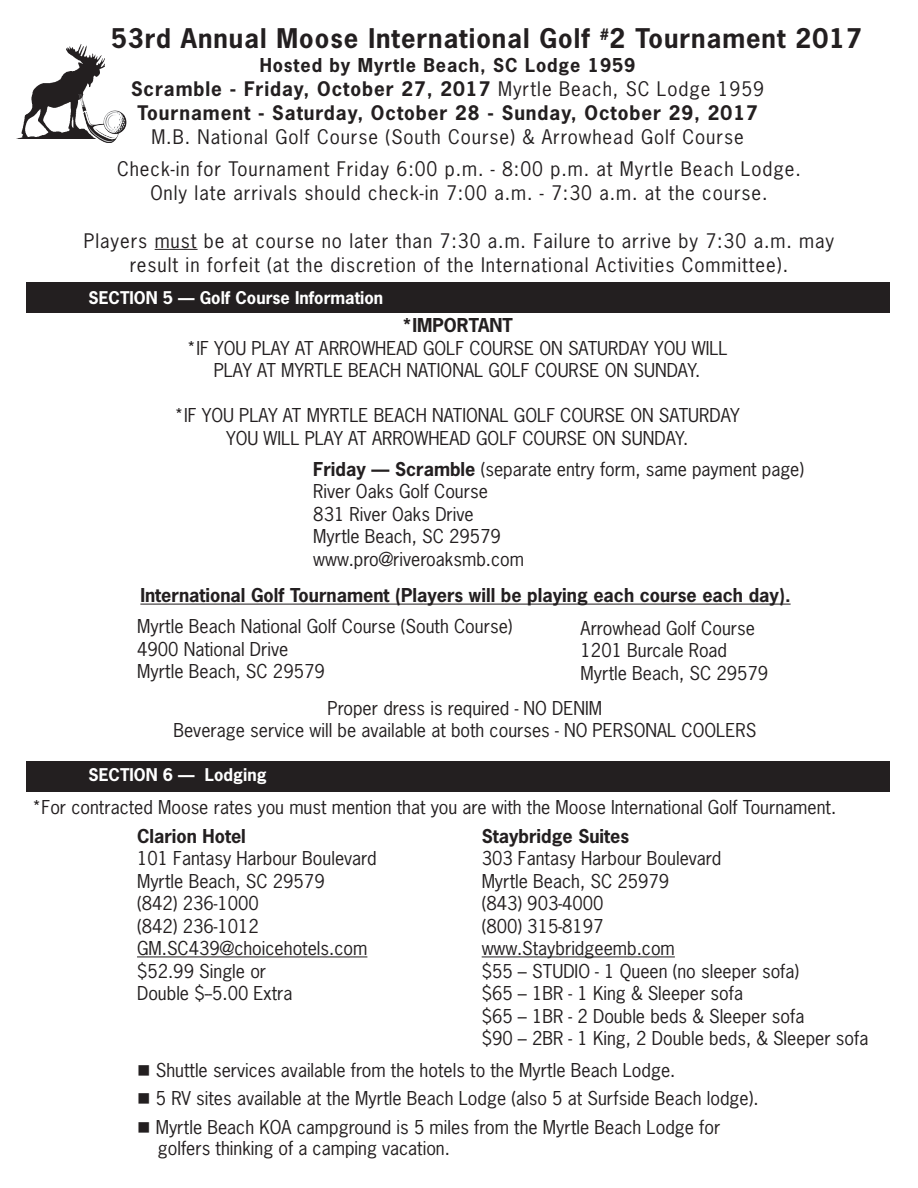
<style>
.page{position:relative;width:918px;height:1188px;background:#fff}
.page>*{position:absolute;margin:0;border:0;box-sizing:border-box;transform-origin:0 0}
.t1{font:700 25.5px "News Gothic Std";letter-spacing:.04em;color:#231f20}
.t2{font:18.9px/24px "News Gothic Std";letter-spacing:.05em;color:#231f20;text-align:center}
.t3{font:700 18.9px "News Gothic Std";letter-spacing:.05em;color:#231f20}
.t4{font:18px/22.5px "News Gothic Std";color:#231f20}
.t5{font:700 18px "News Gothic Std";color:#231f20}
.t6{font:700 18px "News Gothic Std";letter-spacing:.05em;color:#231f20}
.t7{font:700 16.5px "News Gothic Std";color:#fff}
.s1{font-weight:400}
.s2{font-weight:700}
</style>
<div class="page">
<div style="left:26px;top:761px;width:864px;height:31px;background:#231f20"></div>
<div style="left:26px;top:283px;width:864px;height:30px;background:#231f20"></div>
<hr style="left:482px;top:956px;width:193px;height:1px;background:#231f20">
<hr style="left:137px;top:956px;width:230px;height:1px;background:#231f20">
<hr style="left:140px;top:604px;width:651px;height:1px;background:#231f20">
<img style="left:19px;top:44px;width:85px;height:94px">
<img style="left:77px;top:94px;width:50px;height:48px">
<hr style="left:155px;top:249px;width:43px;height:1px;background:#231f20">
<p class="t1" style="left:111px;top:22px;width:752px">53rd Annual Moose International Golf <sup>#</sup>2 Tournament 2017</p>
<p class="t6" style="left:260px;top:54px;width:377px">Hosted by Myrtle Beach, SC Lodge 1959</p>
<p class="t3" style="left:131px;top:77px;width:635px">Scramble - Friday, October 27, 2017 <span class="s1">Myrtle Beach, SC Lodge 1959</span></p>
<p class="t2" style="left:137px;top:101px;width:622px"><span class="s2">Tournament - Saturday, October 28 - Sunday, October 29, 2017<br></span>M.B. National Golf Course (South Course) &amp; Arrowhead Golf Course</p>
<p class="t2" style="left:117px;top:156px;width:685px">Check-in for Tournament Friday 6:00 p.m. - 8:00 p.m. at Myrtle Beach Lodge.<br>Only late arrivals should check-in 7:00 a.m. - 7:30 a.m. at the course.</p>
<p class="t2" style="left:84px;top:228px;width:752px">Players must be at course no later than 7:30 a.m. Failure to arrive by 7:30 a.m. may result in forfeit (at the discretion of the International Activities Committee).</p>
<p class="t7" style="left:89px;top:287px;width:296px">SECTION 5 — Golf Course Information</p>
<p class="t5" style="left:401px;top:314px;width:113px">*IMPORTANT</p>
<p class="t4" style="left:187px;top:337px;width:543px;text-align:center">*IF YOU PLAY AT ARROWHEAD GOLF COURSE ON SATURDAY YOU WILL<br>PLAY AT MYRTLE BEACH NATIONAL GOLF COURSE ON SUNDAY.</p>
<p class="t4" style="left:174px;top:404px;width:567px;text-align:center">*IF YOU PLAY AT MYRTLE BEACH NATIONAL GOLF COURSE ON SATURDAY<br>YOU WILL PLAY AT ARROWHEAD GOLF COURSE ON SUNDAY.</p>
<p class="t4" style="left:313px;top:458px;width:492px"><span class="s2">Friday — Scramble</span> (separate entry form, same payment page)</p>
<p class="t4" style="left:313px;top:480px;width:176px">River Oaks Golf Course</p>
<p class="t4" style="left:313px;top:503px;width:162px">831 River Oaks Drive</p>
<p class="t4" style="left:313px;top:525px;width:189px">Myrtle Beach, SC 29579</p>
<p class="t4" style="left:313px;top:548px;width:212px">www.pro@riveroaksmb.com</p>
<p class="t5" style="left:140px;top:584px;width:652px">International Golf Tournament (Players will be playing each course each day).</p>
<p class="t4" style="left:137px;top:615px;width:377px">Myrtle Beach National Golf Course (South Course)</p>
<p class="t4" style="left:137px;top:638px;width:153px">4900 National Drive</p>
<p class="t4" style="left:137px;top:660px;width:189px">Myrtle Beach, SC 29579</p>
<p class="t4" style="left:581px;top:617px;width:176px">Arrowhead Golf Course</p>
<p class="t4" style="left:581px;top:639px;width:148px">1201 Burcale Road</p>
<p class="t4" style="left:581px;top:662px;width:189px">Myrtle Beach, SC 29579</p>
<p class="t4" style="left:328px;top:697px;width:276px">Proper dress is required - NO DENIM</p>
<p class="t4" style="left:173px;top:719px;width:584px">Beverage service will be available at both courses - NO PERSONAL COOLERS</p>
<p class="t7" style="left:89px;top:763px;width:180px">SECTION 6 — Lodging</p>
<p class="t4" style="left:32px;top:796px;width:806px">*For contracted Moose rates you must mention that you are with the Moose International Golf Tournament.</p>
<p class="t5" style="left:137px;top:824px;width:110px">Clarion Hotel</p>
<p class="t4" style="left:137px;top:847px;width:241px">101 Fantasy Harbour Boulevard</p>
<p class="t4" style="left:137px;top:869px;width:189px">Myrtle Beach, SC 29579</p>
<p class="t4" style="left:137px;top:892px;width:123px">(842) 236-1000</p>
<p class="t4" style="left:137px;top:914px;width:123px">(842) 236-1012</p>
<p class="t4" style="left:137px;top:937px;width:232px">GM.SC439@choicehotels.com</p>
<p class="t4" style="left:137px;top:959px;width:157px">$52.99 Single or<br>Double $--5.00 Extra</p>
<p class="t5" style="left:482px;top:824px;width:149px">Staybridge Suites</p>
<p class="t4" style="left:482px;top:847px;width:241px">303 Fantasy Harbour Boulevard</p>
<p class="t4" style="left:482px;top:869px;width:189px">Myrtle Beach, SC 25979</p>
<p class="t4" style="left:482px;top:892px;width:123px">(843) 903-4000</p>
<p class="t4" style="left:482px;top:914px;width:123px">(800) 315-8197</p>
<p class="t4" style="left:482px;top:937px;width:195px">www.Staybridgeemb.com</p>
<p class="t4" style="left:482px;top:959px;width:319px">$55 – STUDIO - 1 Queen (no sleeper sofa)</p>
<p class="t4" style="left:482px;top:982px;width:263px">$65 – 1BR - 1 King &amp; Sleeper sofa</p>
<p class="t4" style="left:482px;top:1004px;width:324px">$65 – 1BR - 2 Double beds &amp; Sleeper sofa</p>
<p class="t4" style="left:482px;top:1027px;width:388px">$90 – 2BR - 1 King, 2 Double beds, &amp; Sleeper sofa</p>
<p class="t4" style="left:137px;top:1059px;width:540px">■ Shuttle services available from the hotels to the Myrtle Beach Lodge.</p>
<p class="t4" style="left:137px;top:1087px;width:623px">■ 5 RV sites available at the Myrtle Beach Lodge (also 5 at Surfside Beach lodge).</p>
<p class="t4" style="left:158px;top:1116px;width:564px;line-height:21px;text-indent:-21px">■ Myrtle Beach KOA campground is 5 miles from the Myrtle Beach Lodge for golfers thinking of a camping vacation.</p>
</div>
